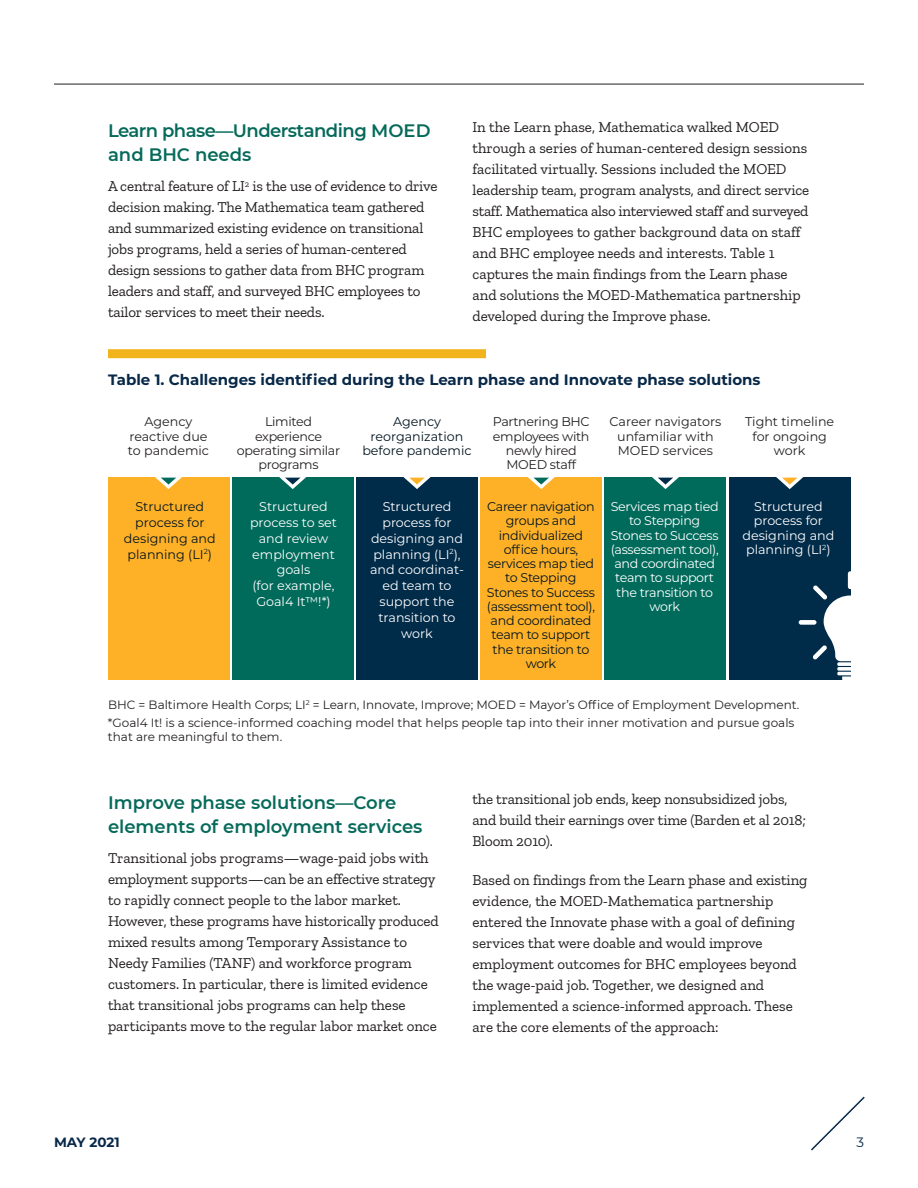
<style>
.page{position:relative;width:918px;height:1188px;background:#fff}
.page>*{position:absolute;margin:0;border:0;box-sizing:border-box;transform-origin:0 0}
.t1{font:600 18px/24px "Montserrat";color:#066a5b}
.t2{font:600 18px/24px "Montserrat";letter-spacing:-.03em;color:#066a5b}
.t3{font:15px/21px "Zilla Slab";color:#231f20}
.t4{font:700 15px "Montserrat";color:#082848}
.t5{font:700 13.5px "Montserrat";color:#082848}
.t6{font:13.5px "Montserrat";color:#082848}
.t7{font:12.75px/15.9px "Montserrat";color:#fff;text-align:center}
.t8{font:12.75px/14.2px "Montserrat";letter-spacing:-.015em;color:#231f20;text-align:center}
.t9{font:12.75px/14.2px "Montserrat";letter-spacing:-.025em;color:#031520;text-align:center}
.t10{font:12.75px/14.2px "Montserrat";letter-spacing:-.025em;color:#fff;text-align:center}
.t11{font:12.75px/15.9px "Montserrat";color:#031520;text-align:center}
.t12{font:12px/18px "Montserrat";color:#231f20}
</style>
<div class="page">
<svg style="left:811px;top:1096px;width:54px;height:55px"></svg>
<hr style="left:54px;top:84px;width:810px;height:1px;background:#231f20">
<div style="left:108px;top:349px;width:378px;height:9px;background:#f1b41c"></div>
<div style="left:108px;top:477px;width:121px;height:202px;background:#feb127"></div>
<div style="left:729px;top:477px;width:121px;height:202px;background:#002b49"></div>
<div style="left:605px;top:477px;width:121px;height:202px;background:#006a5b"></div>
<div style="left:481px;top:477px;width:121px;height:202px;background:#feb127"></div>
<div style="left:356px;top:477px;width:122px;height:202px;background:#002b49"></div>
<div style="left:232px;top:477px;width:121px;height:202px;background:#006a5b"></div>
<div style="left:799px;top:620px;width:18px;height:5px;background:#fff;border-radius:2px"></div>
<svg style="left:813px;top:571px;width:37px;height:108px"></svg>
<svg style="left:279px;top:477px;width:28px;height:12px"></svg>
<svg style="left:155px;top:477px;width:27px;height:12px"></svg>
<svg style="left:403px;top:477px;width:28px;height:12px"></svg>
<svg style="left:527px;top:477px;width:28px;height:12px"></svg>
<svg style="left:652px;top:477px;width:27px;height:12px"></svg>
<svg style="left:776px;top:477px;width:28px;height:12px"></svg>
<h2 class="t2" style="left:108px;top:118px;width:324px">Learn phase—Understanding MOED and BHC needs</h2>
<p class="t3" style="left:108px;top:176px;width:331px">A central feature of LI<sup>2</sup> is the use of evidence to drive decision making. The Mathematica team gathered and summarized existing evidence on transitional jobs programs, held a series of human-centered design sessions to gather data from BHC program leaders and staff, and surveyed BHC employees to tailor services to meet their needs.</p>
<p class="t3" style="left:473px;top:116px;width:338px">In the Learn phase, Mathematica walked MOED through a series of human-centered design sessions facilitated virtually. Sessions included the MOED leadership team, program analysts, and direct service staff. Mathematica also interviewed staff and surveyed BHC employees to gather background data on staff and BHC employee needs and interests. Table 1 captures the main findings from the Learn phase and solutions the MOED-Mathematica partnership developed during the Improve phase.</p>
<p class="t4" style="left:108px;top:369px;width:654px">Table 1. Challenges identified during the Learn phase and Innovate phase solutions</p>
<p class="t8" style="left:128px;top:414px;width:83px">Agency reactive due to pandemic</p>
<p class="t8" style="left:237px;top:414px;width:105px">Limited experience operating similar programs</p>
<p class="t8" style="left:745px;top:414px;width:91px">Tight timeline for ongoing work</p>
<p class="t8" style="left:493px;top:414px;width:99px">Partnering BHC employees with newly hired<br>MOED staff</p>
<p class="t8" style="left:610px;top:414px;width:113px">Career navigators unfamiliar with<br>MOED services</p>
<p class="t11" style="left:362px;top:414px;width:111px;line-height:14.2px">Agency reorganization before pandemic</p>
<p class="t11" style="left:124px;top:498px;width:93px">Structured process for designing and planning (LI<sup>2</sup>)</p>
<p class="t7" style="left:250px;top:498px;width:89px">Structured process to set and review employment goals<br>(for example,<br>Goal4 It™!*)</p>
<p class="t7" style="left:370px;top:498px;width:95px">Structured process for designing and planning (LI<sup>2</sup>), and coordinat&shy;ed team to support the transition to work</p>
<p class="t7" style="left:742px;top:499px;width:93px;line-height:14.2px">Structured process for designing and planning (LI<sup>2</sup>)</p>
<p class="t9" style="left:487px;top:499px;width:110px">Career navigation groups and individualized office hours, services map tied to Stepping<br>Stones to Success (assessment tool), and coordinated team to support the transition to work</p>
<p class="t10" style="left:611px;top:499px;width:110px">Services map tied to Stepping<br>Stones to Success (assessment tool), and coordinated team to support the transition to work</p>
<p class="t12" style="left:108px;top:696px;width:693px">BHC = Baltimore Health Corps; LI<sup>2</sup> = Learn, Innovate, Improve; MOED = Mayor’s Office of Employment Development. *Goal4 It! is a science-informed coaching model that helps people tap into their inner motivation and pursue goals</p>
<p class="t12" style="left:108px;top:727px;width:176px">that are meaningful to them.</p>
<h2 class="t1" style="left:108px;top:790px;width:316px">Improve phase solutions—Core elements of employment services</h2>
<p class="t3" style="left:108px;top:848px;width:332px">Transitional jobs programs—wage-paid jobs with employment supports—can be an effective strategy to rapidly connect people to the labor market.<br>However, these programs have historically produced mixed results among Temporary Assistance to Needy Families (TANF) and workforce program customers. In particular, there is limited evidence that transitional jobs programs can help these participants move to the regular labor market once</p>
<p class="t3" style="left:472px;top:788px;width:335px">the transitional job ends, keep nonsubsidized jobs, and build their earnings over time (Barden et al 2018;<br>Bloom 2010).</p>
<p class="t3" style="left:472px;top:869px;width:336px">Based on findings from the Learn phase and existing evidence, the MOED-Mathematica partnership entered the Innovate phase with a goal of defining services that were doable and would improve employment outcomes for BHC employees beyond the wage-paid job. Together, we designed and implemented a science-informed approach. These are the core elements of the approach:</p>
<p class="t5" style="left:54px;top:1132px;width:67px">MAY 2021</p>
<p class="t6" style="left:856px;top:1133px;width:9px">3</p>
</div>
